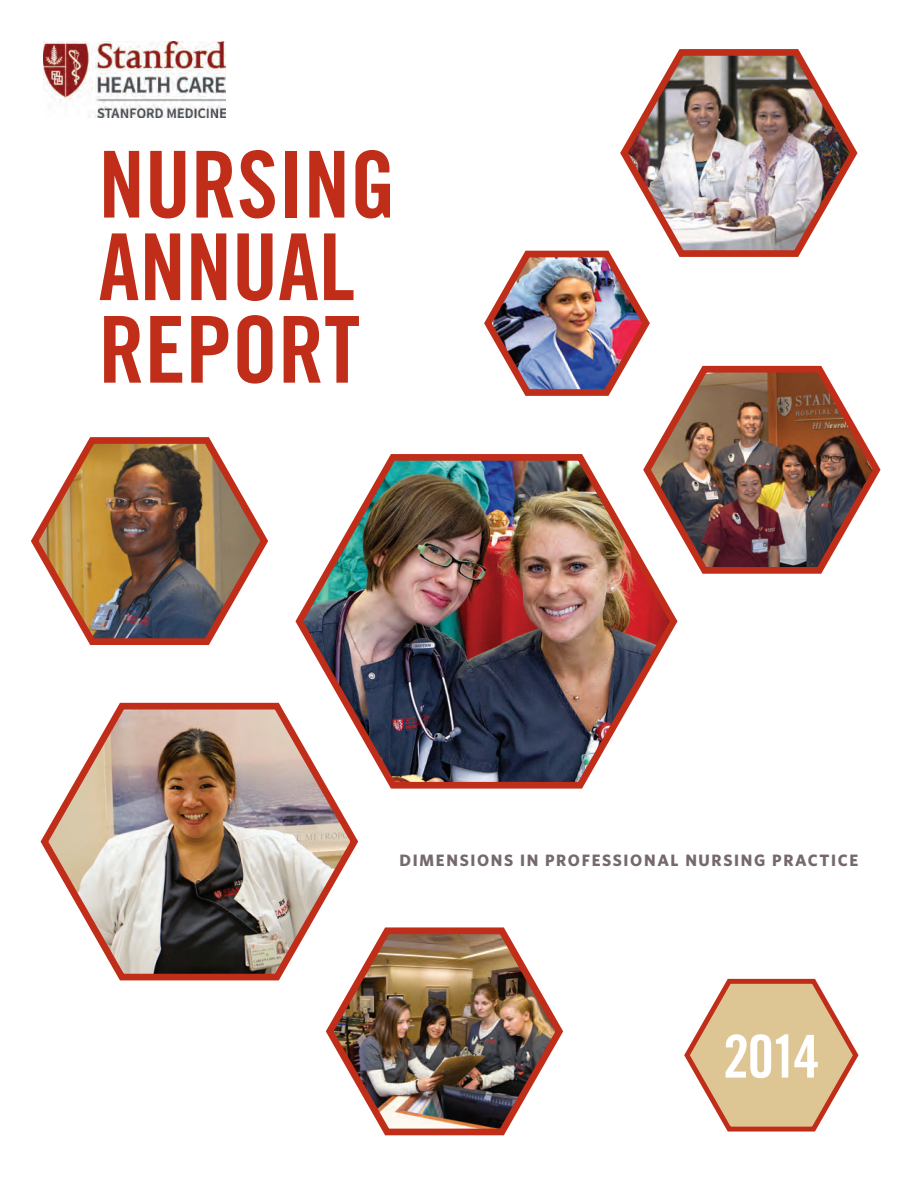
<style>
.page{position:relative;width:918px;height:1188px;background:#fff}
.page>*{position:absolute;margin:0;border:0;box-sizing:border-box;transform-origin:0 0}
.t1{font:92.4px "Trade Gothic Bold Cond Twenty";color:#c02d19}
.t2{font:59.25px "Trade Gothic Bold Cond Twenty";color:#fff}
.sub_1{font:700 16.5px "Whitney";letter-spacing:.1em;color:#75686e}
</style>
<div class="page">
<img style="left:40px;top:702px;width:319px;height:279px">
<img style="left:322px;top:922px;width:241px;height:214px">
<img style="left:31px;top:437px;width:237px;height:208px">
<svg style="left:684px;top:978px;width:175px;height:154px"></svg>
<img style="left:620px;top:49px;width:238px;height:208px">
<img style="left:655px;top:365px;width:226px;height:209px">
<img style="left:292px;top:448px;width:389px;height:344px">
<img style="left:484px;top:245px;width:170px;height:151px">
<img style="left:43px;top:42px;width:182px;height:76px">
<p class="t1" style="left:99px;top:128px;width:299px">NURSING</p>
<p class="t1" style="left:99px;top:211px;width:258px">ANNUAL</p>
<p class="t1" style="left:99px;top:294px;width:263px">REPORT</p>
<p class="sub_1" style="left:400px;top:849px;width:460px">DIMENSIONS IN PROFESSIONAL NURSING PRACTICE</p>
<p class="t2" style="left:723px;top:1020px;width:98px">2014</p>
</div>
